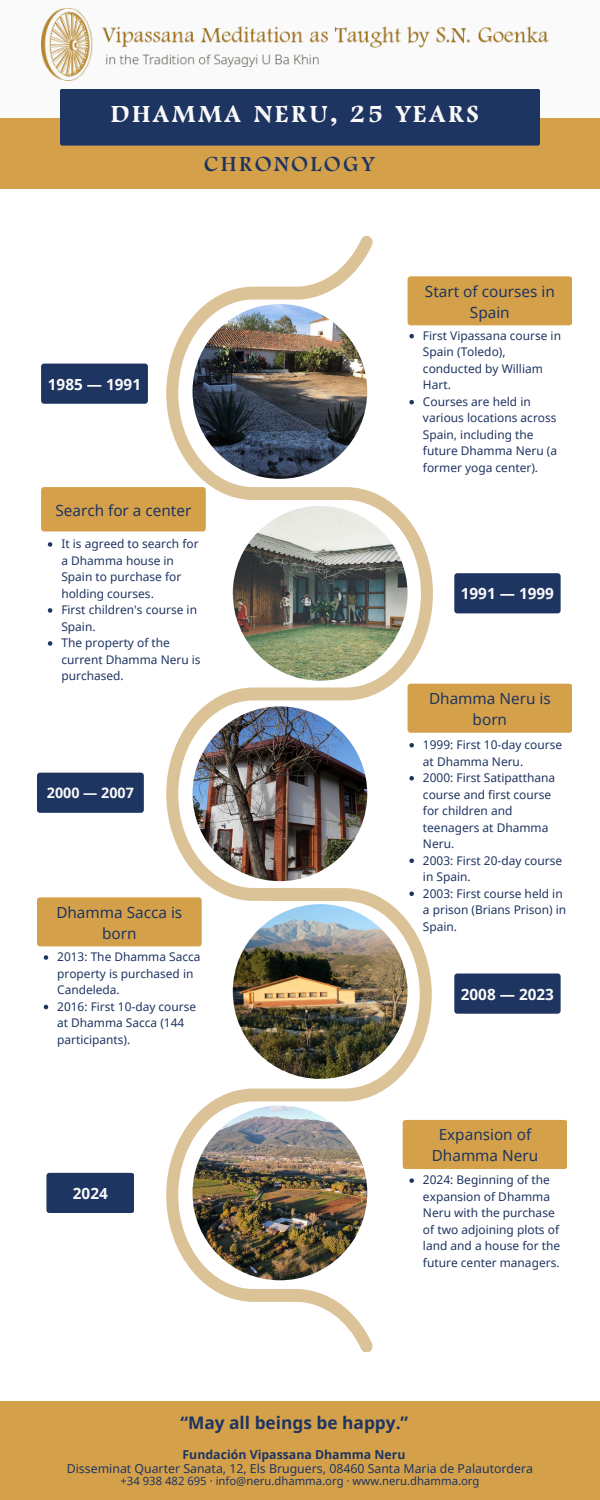
<style>
.page{position:relative;width:600px;height:1500px;background:#fff}
.page>*{position:absolute;margin:0;border:0;box-sizing:border-box;transform-origin:0 0}
.t1{font:700 25.6px "Footlight MT Pro";letter-spacing:.08em;color:#fafafa}
.t2{font:22.4px "Footlight MT Pro";letter-spacing:.105em;color:#1e3461}
.t3{font:700 17.3px "Noto Sans";color:#1e3461}
.t4{font:15.3px/21px "Noto Sans";color:#1e3461;text-align:center}
.t5{font:700 15.3px "Noto Sans";color:#fafafa}
.t6{font:700 14.3px "Noto Sans";color:#fafafa}
.t7{font:12.3px "Noto Sans";color:#1e3461}
.t8{font:700 12.3px "Noto Sans";color:#1e3461}
.t9{font:11.9px/16.5px "Noto Sans";color:#1e3461}
.t10{font:11.3px "Noto Sans";color:#1e3461}
</style>
<div class="page">
<div style="left:408px;top:276px;width:164px;height:49px;background:#d4a14a;border-radius:3px"></div>
<div style="left:0;top:82px;width:600px;height:107px;background:#d4a14a"></div>
<div style="left:0;top:0;width:600px;height:117px;background:#fafafa"></div>
<div style="left:60px;top:89px;width:480px;height:57px;background:#1e3461"></div>
<div style="left:41px;top:364px;width:107px;height:40px;background:#1e3461;border-radius:3px"></div>
<div style="left:41px;top:487px;width:165px;height:45px;background:#d4a14a;border-radius:3px"></div>
<div style="left:454px;top:573px;width:107px;height:40px;background:#1e3461;border-radius:3px"></div>
<div style="left:408px;top:684px;width:164px;height:49px;background:#d4a14a;border-radius:3px"></div>
<div style="left:37px;top:773px;width:107px;height:40px;background:#1e3461;border-radius:3px"></div>
<div style="left:37px;top:897px;width:165px;height:49px;background:#d4a14a;border-radius:3px"></div>
<div style="left:454px;top:974px;width:107px;height:40px;background:#1e3461;border-radius:3px"></div>
<div style="left:46px;top:1173px;width:88px;height:40px;background:#1e3461;border-radius:3px"></div>
<div style="left:0;top:1401px;width:600px;height:99px;background:#d4a14a"></div>
<img style="left:41px;top:8px;width:508px;height:73px">
<div style="left:403px;top:1120px;width:164px;height:49px;background:#d4a14a;border-radius:3px"></div>
<svg style="left:48px;top:542px;width:4px;height:5px"></svg>
<svg style="left:48px;top:608px;width:4px;height:5px"></svg>
<svg style="left:48px;top:641px;width:4px;height:5px"></svg>
<svg style="left:44px;top:955px;width:4px;height:5px"></svg>
<svg style="left:44px;top:1005px;width:4px;height:4px"></svg>
<img style="left:167px;top:236px;width:266px;height:1116px">
<p class="t1" style="left:110px;top:103px;width:371px">DHAMMA NERU, 25 YEARS</p>
<h5 class="t2" style="left:204px;top:155px;width:173px">CHRONOLOGY</h5>
<p class="t5" style="left:48px;top:373px;width:95px">1985 — 1991</p>
<h5 class="t4" style="left:55px;top:499px;width:138px">Search for a center</h5>
<p class="t9" style="left:61px;top:535px;width:139px">It is agreed to search for a Dhamma house in<br>Spain to purchase for holding courses.</p>
<p class="t9" style="left:61px;top:601px;width:137px">First children's course in<br>Spain.</p>
<p class="t9" style="left:61px;top:634px;width:141px">The property of the current Dhamma Neru is purchased.</p>
<h4 class="t6" style="left:47px;top:783px;width:89px">2000 — 2007</h4>
<h5 class="t4" style="left:56px;top:901px;width:127px">Dhamma Sacca is born</h5>
<h5 class="t9" style="left:57px;top:948px;width:145px">2013: The Dhamma Sacca property is purchased in<br>Candeleda.</h5>
<h4 class="t9" style="left:57px;top:998px;width:140px">2016: First 10-day course at Dhamma Sacca (144 participants).</h4>
<p class="t5" style="left:73px;top:1183px;width:36px">2024</p>
<p class="t4" style="left:425px;top:280px;width:131px">Start of courses in<br>Spain</p>
<p class="t9" style="left:423px;top:327px;width:140px">First Vipassana course in<br>Spain (Toledo), conducted by William<br>Hart.</p>
<h4 class="t9" style="left:423px;top:393px;width:136px">Courses are held in various locations across<br>Spain, including the future Dhamma Neru (a former yoga center).</h4>
<p class="t5" style="left:461px;top:583px;width:95px">1991 — 1999</p>
<p class="t4" style="left:429px;top:687px;width:123px">Dhamma Neru is born</p>
<h5 class="t9" style="left:423px;top:736px;width:141px">1999: First 10-day course at Dhamma Neru.</h5>
<p class="t9" style="left:423px;top:769px;width:134px">2000: First Satipatthana course and first course for children and teenagers at Dhamma<br>Neru.</p>
<p class="t9" style="left:423px;top:852px;width:141px">2003: First 20-day course in Spain.</p>
<h4 class="t9" style="left:423px;top:885px;width:145px">2003: First course held in a prison (Brians Prison) in<br>Spain.</h4>
<p class="t5" style="left:461px;top:983px;width:95px">2008 — 2023</p>
<h4 class="t4" style="left:432px;top:1124px;width:108px">Expansion of<br>Dhamma Neru</h4>
<p class="t9" style="left:423px;top:1172px;width:139px">2024: Beginning of the expansion of Dhamma<br>Neru with the purchase of two adjoining plots of land and a house for the future center managers.</p>
<p class="t3" style="left:180px;top:1411px;width:229px">“May all beings be happy.”</p>
<p class="t7" style="left:67px;top:1460px;width:468px">Disseminat Quarter Sanata, 12, Els Bruguers, 08460 Santa Maria de Palautordera</p>
<h3 class="t8" style="left:183px;top:1446px;width:224px">Fundación Vipassana Dhamma Neru</h3>
<h6 class="t10" style="left:120px;top:1473px;width:361px">+34 938 482 695 · info@neru.dhamma.org · www.neru.dhamma.org</h6>
</div>
